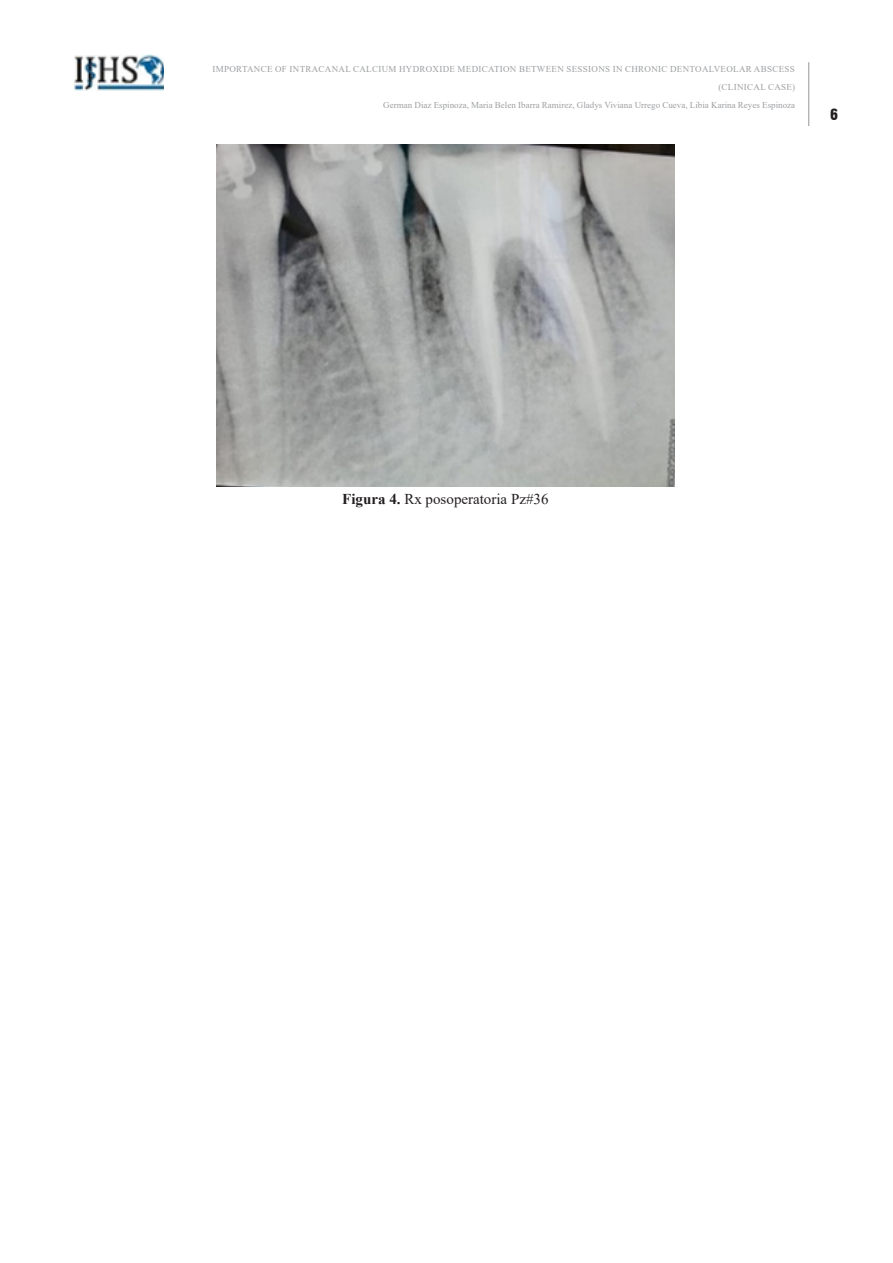
<style>
.page{position:relative;width:893px;height:1263px;background:#fff}
.page>*{position:absolute;margin:0;border:0;box-sizing:border-box;transform-origin:0 0}
.t1{font:15px "Times New Roman";color:#231f20}
.Maqueta____Foliado{font:900 condensed 15px "Swiss 721 BT";color:#231f20}
.t2{font:9px/18px "Times New Roman";letter-spacing:.035em;color:#9d9fa2;text-align:right}
.t3{font:9px "Times New Roman";color:#9d9fa2}
.s1{font-weight:700}
</style>
<div class="page">
<img style="left:216px;top:144px;width:459px;height:342px">
<img style="left:74px;top:54px;width:90px;height:36px">
<hr style="left:808px;top:62px;width:1px;height:64px;background:#939598">
<p class="t2" style="left:212px;top:60px;width:584px">IMPORTANCE OF INTRACANAL CALCIUM HYDROXIDE MEDICATION BETWEEN SESSIONS IN CHRONIC DENTOALVEOLAR ABSCESS (CLINICAL CASE)</p>
<p class="t3" style="left:383px;top:99px;width:413px">German Diaz Espinoza, Maria Belen Ibarra Ramirez, Gladys Viviana Urrego Cueva, Libia Karina Reyes Espinoza</p>
<p class="Maqueta____Foliado" style="left:830px;top:105px;width:10px">6</p>
<p class="t1" style="left:342px;top:488px;width:208px"><span class="s1">Figura 4.</span> Rx posoperatoria Pz#36</p>
</div>
